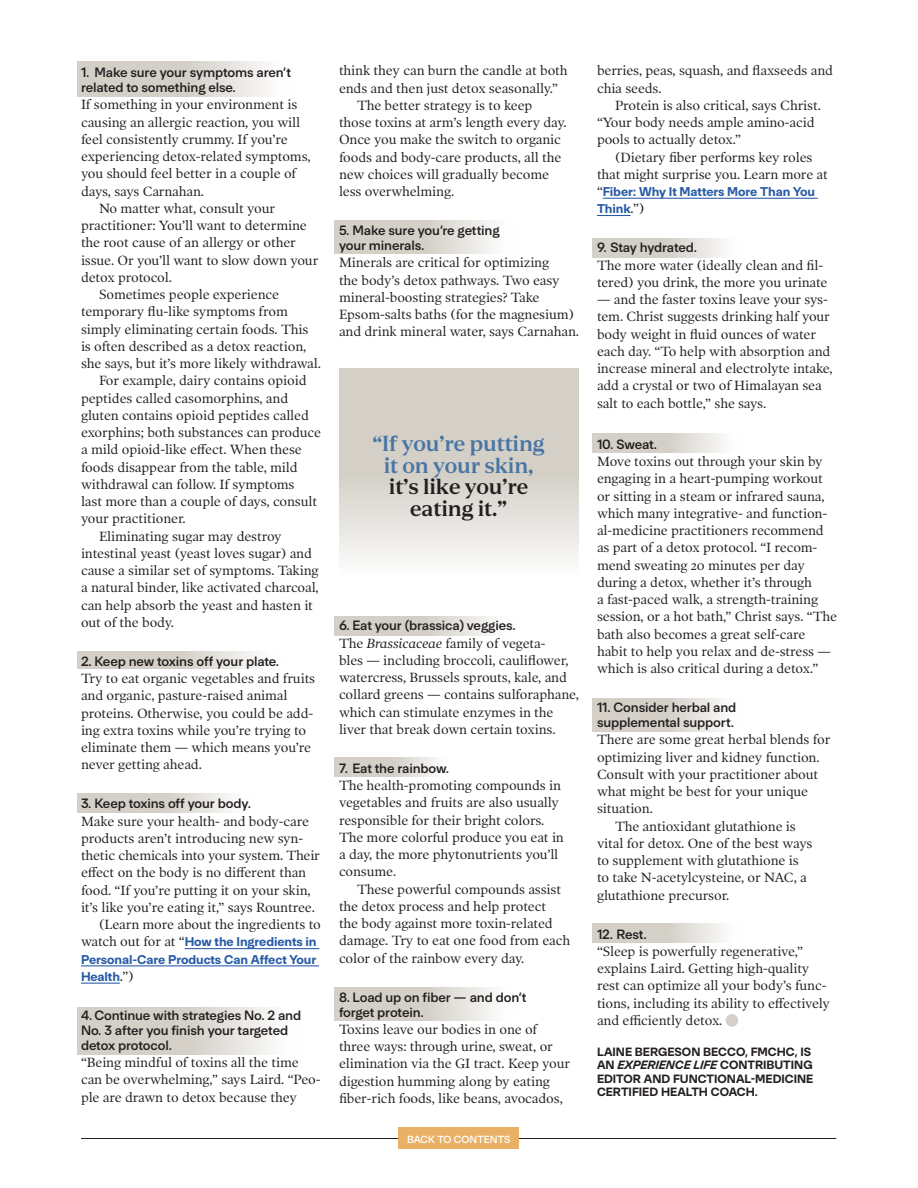
<style>
.page{position:relative;width:918px;height:1188px;background:#fff}
.page>*{position:absolute;margin:0;border:0;box-sizing:border-box;transform-origin:0 0}
.Pull_Quote{font:600 21.75px/21.8px "LT Serif";letter-spacing:-.005em;color:#4875a3;text-align:center}
.Body_Copy_No_Indent{font:13.5px/17.2px "Poynter OS Text One";letter-spacing:-.01em;color:#231f20}
.Body_Copy_Indent{font:13.5px/17.2px "Poynter OS Text One";letter-spacing:-.01em;color:#231f20}
.t1{font:500 13.5px/15px "LT Sans";letter-spacing:-.01em;color:#231f20}
.Body_Copy_Indent-2{font:700 12.75px/17.2px "LT Sans";letter-spacing:-.01em;color:#275ba7}
.Bio{font:700 12px/13.5px "LT Sans";color:#231f20}
.Byline{font:500 10.35px "LT Sans";color:#fff}
.s1{font-family:"Poynter OS Text One";font-weight:400;font-size:13.5px;color:#231f20}
.s2{color:#231f20}
.s3{font-style:italic}
</style>
<div class="page">
<svg style="left:77px;top:62px;width:189px;height:35px;background:#dbd7d1"></svg>
<svg style="left:77px;top:1007px;width:194px;height:48px;background:#dbd7d1"></svg>
<svg style="left:77px;top:794px;width:153px;height:19px;background:#dbd7d1"></svg>
<svg style="left:77px;top:651px;width:179px;height:18px;background:#dbd7d1"></svg>
<svg style="left:334px;top:758px;width:102px;height:19px;background:#dbd7d1"></svg>
<svg style="left:334px;top:616px;width:159px;height:19px;background:#dbd7d1"></svg>
<svg style="left:334px;top:220px;width:159px;height:34px;background:#dbd7d1"></svg>
<svg style="left:334px;top:987px;width:159px;height:34px;background:#dbd7d1"></svg>
<svg style="left:592px;top:698px;width:131px;height:34px;background:#dbd8d1"></svg>
<svg style="left:592px;top:433px;width:131px;height:20px;background:#dbd8d1"></svg>
<svg style="left:592px;top:239px;width:131px;height:19px;background:#dbd8d1"></svg>
<svg style="left:592px;top:923px;width:131px;height:19px;background:#dbd8d1"></svg>
<hr style="left:603px;top:198px;width:215px;height:1px;background:#275ba7">
<hr style="left:597px;top:215px;width:34px;height:1px;background:#275ba7">
<div style="left:726px;top:1014px;width:12px;height:13px;background:#d4d0c8;border-radius:50%"></div>
<div style="left:339px;top:369px;width:240px;height:209px;background:linear-gradient(to bottom,#c9c4bb,#f3f2f0)"></div>
<hr style="left:81px;top:1138px;width:755px;height:1px;background:#231f20">
<hr style="left:185px;top:948px;width:134px;height:1px;background:#275ba7">
<hr style="left:81px;top:965px;width:238px;height:1px;background:#275ba7">
<hr style="left:81px;top:983px;width:39px;height:1px;background:#275ba7">
<div style="left:398px;top:1127px;width:121px;height:22px;background:#e8b165"></div>
<p class="t1" style="left:81px;top:65px;width:211px">1. Make sure your symptoms aren’t related to something else.</p>
<p class="Body_Copy_No_Indent" style="left:81px;top:96px;width:231px">If something in your environment is causing an allergic reaction, you will feel consistently crummy. If you’re experiencing detox-related symptoms, you should feel better in a couple of days, says Carnahan.</p>
<p class="Body_Copy_Indent" style="left:81px;top:200px;width:239px;text-indent:18px">No matter what, consult your practitioner: You’ll want to determine the root cause of an allergy or other issue. Or you’ll want to slow down your detox protocol.</p>
<p class="Body_Copy_Indent" style="left:81px;top:286px;width:241px;text-indent:18px">Sometimes people experience temporary flu-like symptoms from simply eliminating certain foods. This is often described as a detox reaction, she says, but it’s more likely withdrawal.</p>
<p class="Body_Copy_Indent" style="left:81px;top:372px;width:241px;text-indent:18px">For example, dairy contains opioid peptides called casomorphins, and gluten contains opioid peptides called exorphins; both substances can produce a mild opioid-like effect. When these foods disappear from the table, mild withdrawal can follow. If symptoms<br>last more than a couple of days, consult your practitioner.</p>
<p class="Body_Copy_Indent" style="left:81px;top:528px;width:239px;text-indent:18px">Eliminating sugar may destroy intestinal yeast (yeast loves sugar) and cause a similar set of symptoms. Taking a natural binder, like activated charcoal, can help absorb the yeast and hasten it out of the body.</p>
<p class="t1" style="left:81px;top:654px;width:200px">2. Keep new toxins off your plate.</p>
<p class="Body_Copy_No_Indent" style="left:81px;top:670px;width:236px">Try to eat organic vegetables and fruits and organic, pasture-raised animal proteins. Otherwise, you could be add&shy;ing extra toxins while you’re trying to eliminate them — which means you’re never getting ahead.</p>
<p class="t1" style="left:81px;top:796px;width:172px">3. Keep toxins off your body.</p>
<p class="Body_Copy_No_Indent" style="left:81px;top:813px;width:240px">Make sure your health- and body-care products aren’t introducing new syn&shy;thetic chemicals into your system. Their effect on the body is no different than food. “If you’re putting it on your skin, it’s like you’re eating it,” says Rountree.</p>
<p class="Body_Copy_Indent" style="left:99px;top:916px;width:223px">(Learn more about the ingredients to</p>
<p class="Body_Copy_Indent-2" style="left:81px;top:933px;width:237px;text-align:justify"><span class="s1">watch out for at “</span>How the Ingredients in Personal-Care Products Can Affect Your Health<span class="s1">.”)</span></p>
<p class="t1" style="left:81px;top:1008px;width:222px">4. Continue with strategies No. 2 and<br>No. 3 after you finish your targeted detox protocol.</p>
<p class="Body_Copy_No_Indent" style="left:81px;top:1054px;width:241px">“Being mindful of toxins all the time can be overwhelming,” says Laird. “Peo&shy;ple are drawn to detox because they</p>
<p class="Body_Copy_No_Indent" style="left:339px;top:62px;width:230px">think they can burn the candle at both ends and then just detox seasonally.”</p>
<p class="Body_Copy_Indent" style="left:339px;top:97px;width:229px;text-indent:18px">The better strategy is to keep those toxins at arm’s length every day.<br>Once you make the switch to organic foods and body-care products, all the new choices will gradually become less overwhelming.</p>
<p class="t1" style="left:339px;top:223px;width:162px">5. Make sure you’re getting your minerals.</p>
<p class="Body_Copy_No_Indent" style="left:339px;top:254px;width:241px">Minerals are critical for optimizing<br>the body’s detox pathways. Two easy mineral-boosting strategies? Take Epsom-salts baths (for the magnesium) and drink mineral water, says Carnahan.</p>
<p class="Pull_Quote" style="left:373px;top:433px;width:174px">“If you’re putting it on your skin, <span class="s2">it’s like you’re eating it.”</span></p>
<p class="t1" style="left:339px;top:618px;width:178px">6. Eat your (brassica) veggies.</p>
<p class="Body_Copy_No_Indent" style="left:339px;top:634px;width:242px">The <span class="s3">Brassicaceae</span> family of vegeta-<br>bles — including broccoli, cauliflower, watercress, Brussels sprouts, kale, and collard greens — contains sulforaphane, which can stimulate enzymes in the liver that break down certain toxins.</p>
<p class="t1" style="left:339px;top:760px;width:112px">7. Eat the rainbow.</p>
<p class="Body_Copy_No_Indent" style="left:339px;top:777px;width:226px">The health-promoting compounds in vegetables and fruits are also usually responsible for their bright colors.<br>The more colorful produce you eat in a day, the more phytonutrients you’ll consume.</p>
<p class="Body_Copy_Indent" style="left:339px;top:880px;width:233px;text-indent:18px">These powerful compounds assist the detox process and help protect<br>the body against more toxin-related damage. Try to eat one food from each color of the rainbow every day.</p>
<p class="t1" style="left:339px;top:989px;width:189px">8. Load up on fiber — and don’t forget protein.</p>
<p class="Body_Copy_No_Indent" style="left:339px;top:1021px;width:233px">Toxins leave our bodies in one of three ways: through urine, sweat, or elimination via the GI tract. Keep your digestion humming along by eating fiber-rich foods, like beans, avocados,</p>
<p class="Byline" style="left:407px;top:1133px;width:105px">BACK TO CONTENTS</p>
<p class="Body_Copy_No_Indent" style="left:597px;top:62px;width:238px">berries, peas, squash, and flaxseeds and chia seeds.</p>
<p class="Body_Copy_Indent" style="left:597px;top:97px;width:225px;text-indent:18px">Protein is also critical, says Christ. “Your body needs ample amino-acid pools to actually detox.”</p>
<p class="Body_Copy_Indent" style="left:597px;top:148px;width:232px;text-align:center">(Dietary fiber performs key roles<br>that might surprise you. Learn more at</p>
<p class="Body_Copy_Indent-2" style="left:597px;top:183px;width:220px"><span class="s1">“</span>Fiber: Why It Matters More Than You<br>Think<span class="s1">.”)</span></p>
<p class="t1" style="left:597px;top:240px;width:102px">9. Stay hydrated.</p>
<p class="Body_Copy_No_Indent" style="left:597px;top:256px;width:232px">The more water (ideally clean and fil&shy;tered) you drink, the more you urinate</p>
<p class="Body_Copy_No_Indent" style="left:597px;top:291px;width:237px">— and the faster toxins leave your sys&shy;tem. Christ suggests drinking half your body weight in fluid ounces of water each day. “To help with absorption and increase mineral and electrolyte intake, add a crystal or two of Himalayan sea salt to each bottle,” she says.</p>
<p class="t1" style="left:597px;top:436px;width:62px">10. Sweat.</p>
<p class="Body_Copy_No_Indent" style="left:597px;top:453px;width:242px">Move toxins out through your skin by engaging in a heart-pumping workout or sitting in a steam or infrared sauna, which many integrative- and function&shy;al-medicine practitioners recommend as part of a detox protocol. “I recom&shy;mend sweating 20 minutes per day during a detox, whether it’s through<br>a fast-paced walk, a strength-training session, or a hot bath,” Christ says. “The bath also becomes a great self-care habit to help you relax and de-stress — which is also critical during a detox.”</p>
<p class="t1" style="left:597px;top:700px;width:141px">11. Consider herbal and supplemental support.</p>
<p class="Body_Copy_No_Indent" style="left:597px;top:731px;width:235px">There are some great herbal blends for optimizing liver and kidney function.<br>Consult with your practitioner about what might be best for your unique situation.</p>
<p class="Body_Copy_Indent" style="left:597px;top:817px;width:217px;text-indent:18px">The antioxidant glutathione is vital for detox. One of the best ways to supplement with glutathione is to take N-acetylcysteine, or NAC, a glutathione precursor.</p>
<p class="t1" style="left:597px;top:926px;width:51px">12. Rest.</p>
<p class="Body_Copy_No_Indent" style="left:597px;top:943px;width:235px">“Sleep is powerfully regenerative,” explains Laird. Getting high-quality rest can optimize all your body’s func&shy;tions, including its ability to effectively and efficiently detox.</p>
<p class="Bio" style="left:597px;top:1044px;width:218px">LAINE BERGESON BECCO, FMCHC, IS<br>AN <span class="s3">EXPERIENCE LIFE</span> CONTRIBUTING<br>EDITOR AND FUNCTIONAL-MEDICINE<br>CERTIFIED HEALTH COACH.</p>
</div>
